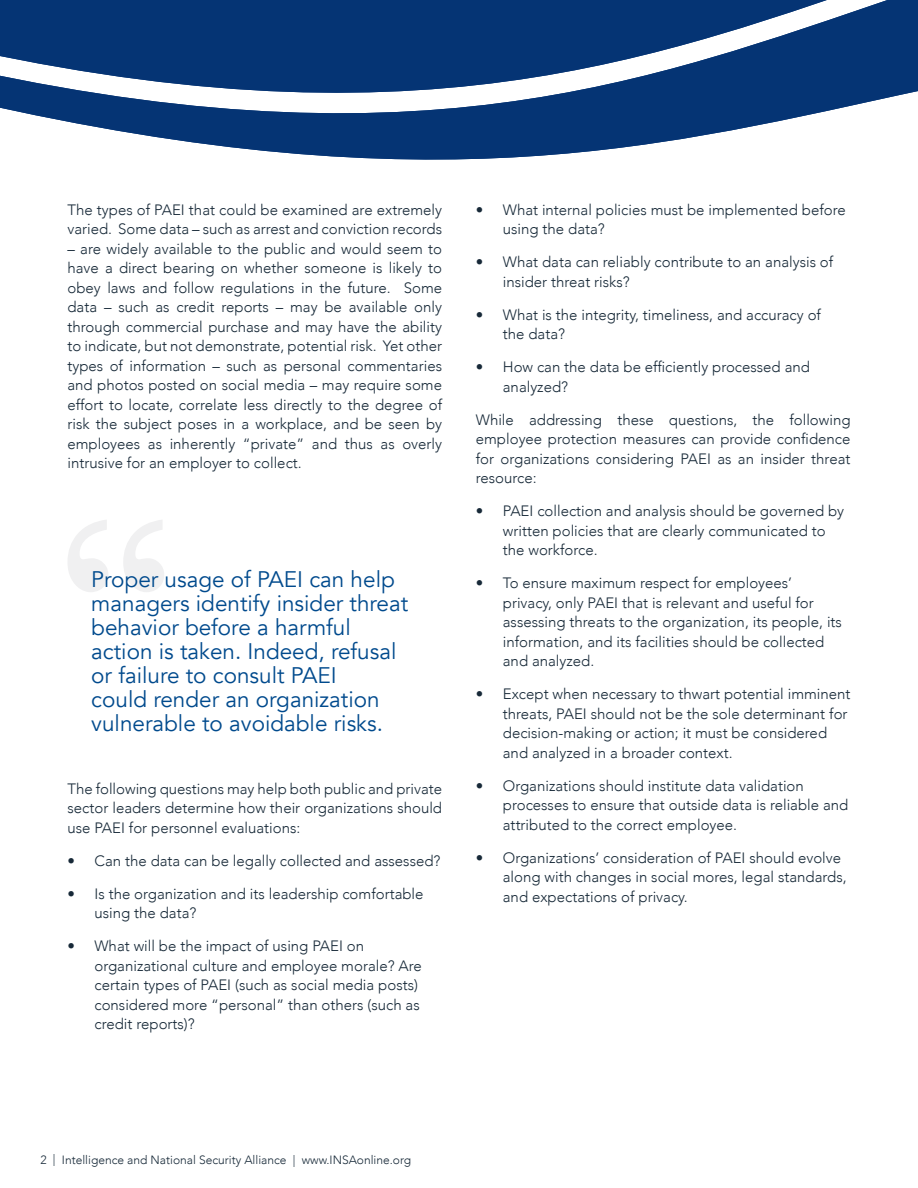
<style>
.page{position:relative;width:918px;height:1188px;background:#fff}
.page>*{position:absolute;margin:0;border:0;box-sizing:border-box;transform-origin:0 0}
.t1{font:22.5px/24px "Avenir";color:#004a8d}
.Body{font:300 15px/19.5px "Avenir";color:#172938}
.t2{font:300 12px "Avenir";color:#172938}
</style>
<div class="page">
<svg style="left:0;top:0;width:918px;height:160px;fill:#053474"></svg>
<svg style="left:68px;top:520px;width:96px;height:72px"></svg>
<p class="Body" style="left:68px;top:200px;width:376px">The types of PAEI that could be examined are extremely varied. Some data – such as arrest and conviction records</p>
<p class="Body" style="left:68px;top:239px;width:376px;text-align:justify">– are widely available to the public and would seem to have a direct bearing on whether someone is likely to obey laws and follow regulations in the future. Some data – such as credit reports – may be available only through commercial purchase and may have the ability to indicate, but not demonstrate, potential risk. Yet other types of information – such as personal commentaries and photos posted on social media – may require some effort to locate, correlate less directly to the degree of risk the subject poses in a workplace, and be seen by employees as inherently “private” and thus as overly intrusive for an employer to collect.</p>
<p class="t1" style="left:91px;top:568px;width:318px">Proper usage of PAEI can help managers identify insider threat behavior before a harmful action is taken. Indeed, refusal or failure to consult PAEI<br>could render an organization vulnerable to avoidable risks.</p>
<p class="Body" style="left:68px;top:779px;width:376px;text-align:justify">The following questions may help both public and private sector leaders determine how their organizations should use PAEI for personnel evaluations:</p>
<p class="Body" style="left:68px;top:851px;width:375px">• Can the data can be legally collected and assessed?</p>
<p class="Body" style="left:94px;top:884px;width:331px;text-indent:-27px">• Is the organization and its leadership comfortable using the data?</p>
<p class="Body" style="left:94px;top:936px;width:329px;text-indent:-27px">• What will be the impact of using PAEI on organizational culture and employee morale? Are certain types of PAEI (such as social media posts) considered more “personal” than others (such as credit reports)?</p>
<p class="Body" style="left:503px;top:200px;width:344px;text-indent:-27px">• What internal policies must be implemented before using the data?</p>
<p class="Body" style="left:503px;top:252px;width:332px;text-indent:-27px">• What data can reliably contribute to an analysis of insider threat risks?</p>
<p class="Body" style="left:503px;top:305px;width:320px;text-indent:-27px">• What is the integrity, timeliness, and accuracy of the data?</p>
<p class="Body" style="left:503px;top:357px;width:309px;text-indent:-27px">• How can the data be efficiently processed and analyzed?</p>
<p class="Body" style="left:476px;top:410px;width:376px;text-align:justify">While addressing these questions, the following employee protection measures can provide confidence for organizations considering PAEI as an insider threat resource:</p>
<p class="Body" style="left:503px;top:501px;width:343px;text-indent:-27px">• PAEI collection and analysis should be governed by written policies that are clearly communicated to the workforce.</p>
<p class="Body" style="left:503px;top:573px;width:341px;text-indent:-27px">• To ensure maximum respect for employees’ privacy, only PAEI that is relevant and useful for assessing threats to the organization, its people, its information, and its facilities should be collected and analyzed.</p>
<p class="Body" style="left:503px;top:684px;width:349px;text-indent:-27px">• Except when necessary to thwart potential imminent threats, PAEI should not be the sole determinant for decision-making or action; it must be considered and analyzed in a broader context.</p>
<p class="Body" style="left:503px;top:776px;width:347px;text-indent:-27px">• Organizations should institute data validation processes to ensure that outside data is reliable and attributed to the correct employee.</p>
<p class="Body" style="left:503px;top:848px;width:345px;text-indent:-27px">• Organizations’ consideration of PAEI should evolve along with changes in social mores, legal standards, and expectations of privacy.</p>
<p class="t2" style="left:40px;top:1153px;width:372px">2 | Intelligence and National Security Alliance | www.INSAonline.org</p>
</div>
